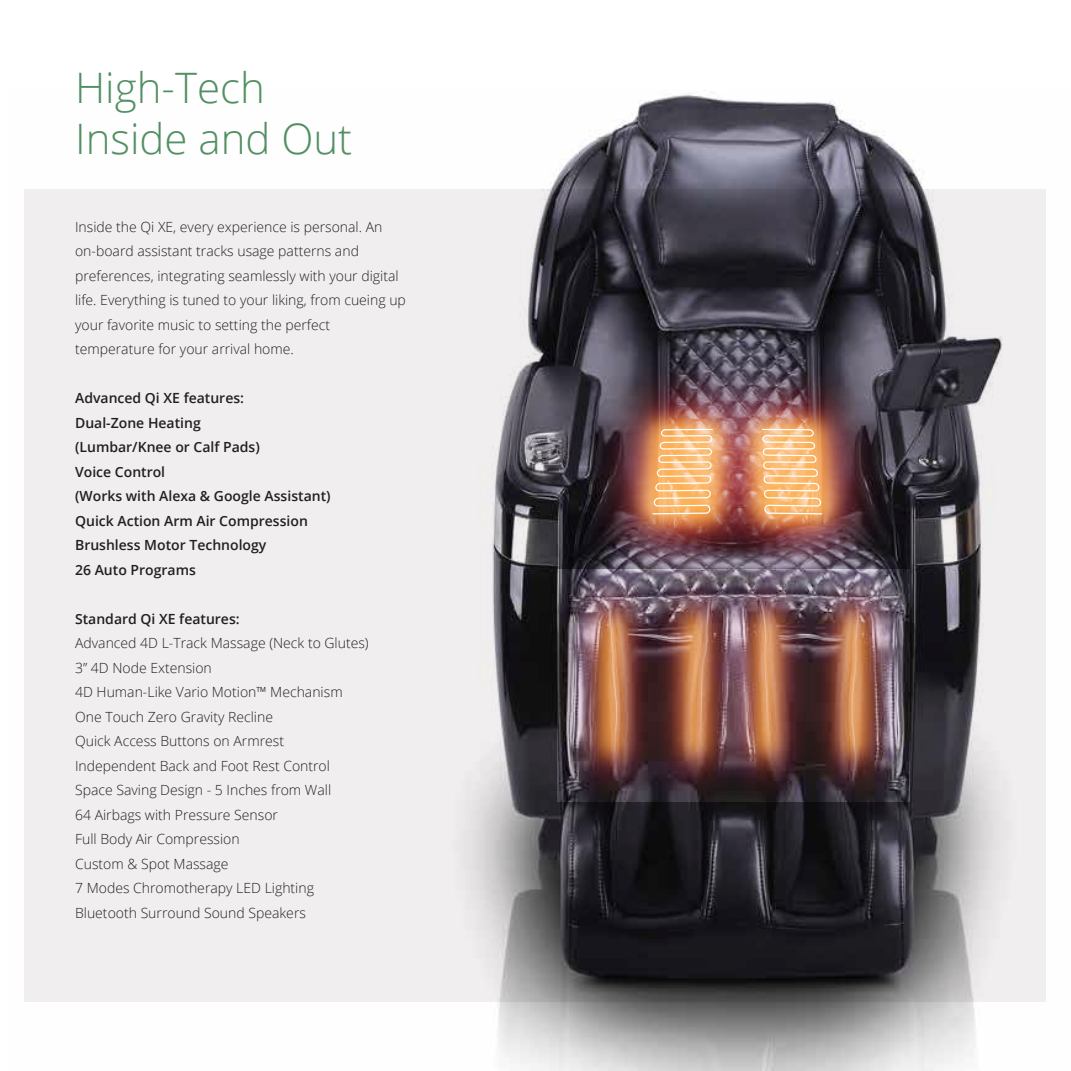
<style>
.page{position:relative;width:1071px;height:1071px;background:#fff}
.page>*{position:absolute;margin:0;border:0;box-sizing:border-box;transform-origin:0 0}
.t1{font:300 42px/50.4px "Open Sans";color:#528f63}
.t2{font:300 14px/24.5px "Open Sans";color:#231f20}
.t3{font:600 14px/24.5px "Open Sans";color:#231f20}
</style>
<div class="page">
<img style="left:24px;top:92px;width:1022px;height:979px">
<img style="left:775px;top:365px;width:111px;height:191px">
<img style="left:775px;top:374px;width:103px;height:182px">
<svg style="left:775px;top:429px;width:47px;height:85px;background:#fac58b"></svg>
<img style="left:589px;top:365px;width:186px;height:191px">
<img style="left:597px;top:374px;width:172px;height:182px">
<svg style="left:653px;top:429px;width:60px;height:85px;background:#f9c386"></svg>
<img style="left:670px;top:556px;width:39px;height:258px">
<img style="left:670px;top:570px;width:39px;height:231px">
<img style="left:709px;top:556px;width:88px;height:258px">
<img style="left:711px;top:570px;width:86px;height:231px">
<img style="left:797px;top:556px;width:114px;height:258px">
<img style="left:799px;top:570px;width:110px;height:231px">
<img style="left:555px;top:556px;width:115px;height:258px">
<img style="left:557px;top:570px;width:111px;height:231px">
<h1 class="t1" style="left:75px;top:62px;width:279px">High-Tech<br>Inside and Out</h1>
<p class="t2" style="left:75px;top:214px;width:332px">Inside the Qi XE, every experience is personal. An on-board assistant tracks usage patterns and preferences, integrating seamlessly with your digital life. Everything is tuned to your liking, from cueing up your favorite music to setting the perfect temperature for your arrival home.</p>
<p class="t3" style="left:75px;top:386px;width:257px">Advanced Qi XE features:<br>Dual-Zone Heating<br>(Lumbar/Knee or Calf Pads)<br>Voice Control<br>(Works with Alexa &amp; Google Assistant)<br>Quick Action Arm Air Compression<br>Brushless Motor Technology<br>26 Auto Programs</p>
<p class="t3" style="left:75px;top:606px;width:166px">Standard Qi XE features:</p>
<p class="t2" style="left:75px;top:631px;width:295px">Advanced 4D L-Track Massage (Neck to Glutes)<br>3” 4D Node Extension<br>4D Human-Like Vario Motion™ Mechanism<br>One Touch Zero Gravity Recline<br>Quick Access Buttons on Armrest<br>Independent Back and Foot Rest Control<br>Space Saving Design - 5 Inches from Wall<br>64 Airbags with Pressure Sensor<br>Full Body Air Compression<br>Custom &amp; Spot Massage<br>7 Modes Chromotherapy LED Lighting<br>Bluetooth Surround Sound Speakers</p>
</div>
